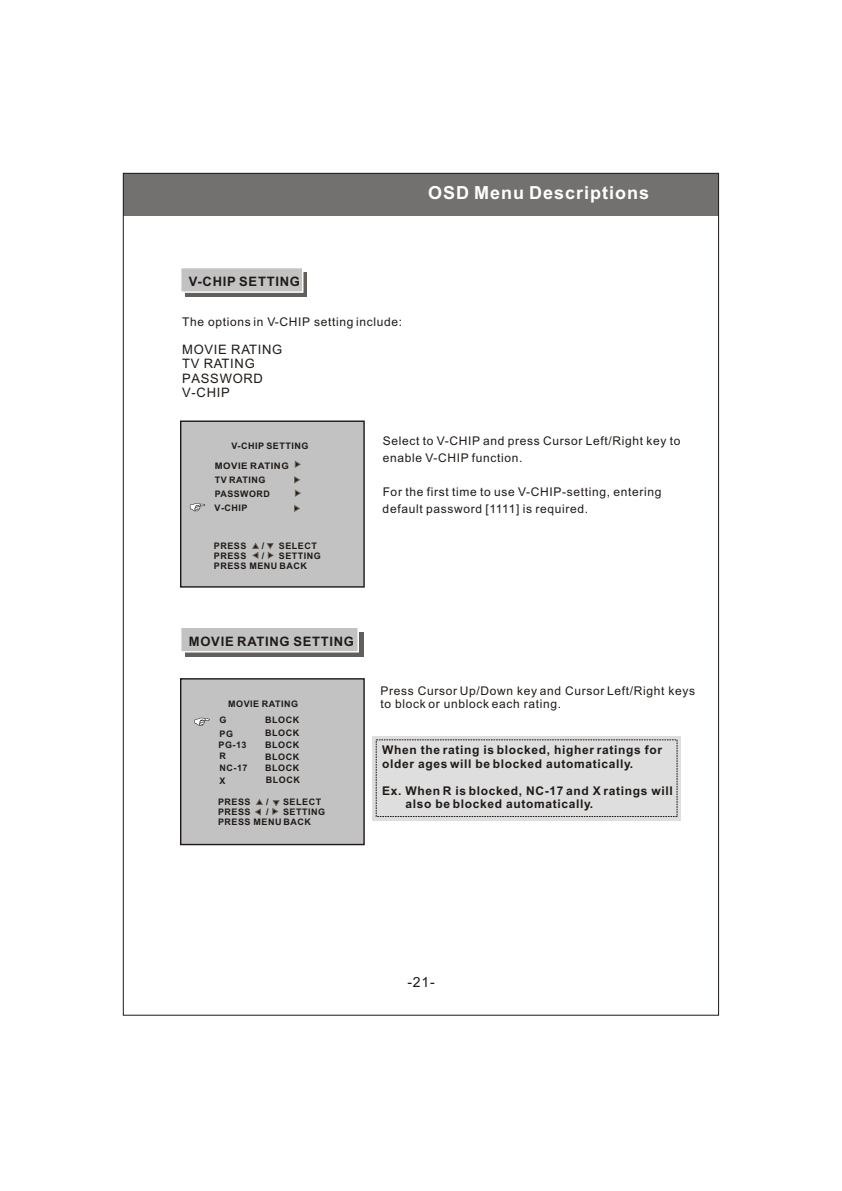
<style>
.page{position:relative;width:842px;height:1191px;background:#fff}
.page>*{position:absolute;margin:0;border:0;box-sizing:border-box;transform-origin:0 0}
.t1{font:700 18px "Arial";letter-spacing:.055em;color:#fff}
.t2{font:14px "Arial";color:#1f1a17}
.t3{font:13px/14.5px "Arial";letter-spacing:.055em;color:#1f1a17}
.t4{font:700 13px "Arial";letter-spacing:.055em;color:#1f1a17}
.t5{font:12px/16.8px "Arial";letter-spacing:.055em;color:#1f1a17}
.t6{font:700 12px/13.4px "Arial";letter-spacing:.055em;color:#1f1a17}
.t7{font:700 9px/10.1px "Arial";letter-spacing:.055em;color:#1f1a17}
.t8{font:700 9px/13.8px "Arial";letter-spacing:.055em;color:#1f1a17;scale:1.06 1}
</style>
<div class="page">
<div style="left:123px;top:173px;width:596px;height:43px;background:#737070"></div>
<div style="left:180px;top:421px;width:185px;height:167px;background:#c2c2c2;border:1px solid #1f1a17"></div>
<svg style="left:190px;top:503px;width:15px;height:8px"></svg>
<svg style="left:252px;top:543px;width:7px;height:16px"></svg>
<svg style="left:267px;top:543px;width:6px;height:16px"></svg>
<svg style="left:294px;top:477px;width:6px;height:6px"></svg>
<svg style="left:295px;top:461px;width:5px;height:7px"></svg>
<svg style="left:295px;top:490px;width:5px;height:6px"></svg>
<div style="left:180px;top:678px;width:185px;height:167px;background:#c2c2c2;border:1px solid #1f1a17"></div>
<svg style="left:255px;top:799px;width:8px;height:16px"></svg>
<svg style="left:273px;top:801px;width:6px;height:14px"></svg>
<div style="left:185px;top:273px;width:121px;height:24px;background:#615e5c"></div>
<div style="left:180px;top:267px;width:123px;height:26px;background:#c2c2c2;border:1px solid #fff"></div>
<div style="left:185px;top:632px;width:178px;height:25px;background:#615e5c"></div>
<div style="left:180px;top:627px;width:179px;height:26px;background:#c2c2c2;border:1px solid #fff"></div>
<svg style="left:194px;top:718px;width:16px;height:8px"></svg>
<div style="left:373px;top:736px;width:308px;height:85px;background:#dedede"></div>
<svg style="left:294px;top:505px;width:6px;height:7px"></svg>
<h1 class="t1" style="left:428px;top:186px;width:223px">OSD Menu Descriptions</h1>
<p class="t4" style="left:189px;top:277px;width:113px">V-CHIP SETTING</p>
<p class="t5" style="left:182px;top:315px;width:221px">The options in V-CHIP setting include:</p>
<p class="t3" style="left:182px;top:343px;width:102px">MOVIE RATING<br>TV RATING<br>PASSWORD<br>V-CHIP</p>
<p class="t7" style="left:232px;top:441px;width:78px">V-CHIP SETTING</p>
<p class="t8" style="left:215px;top:460px;width:71px">MOVIE RATING<br>TV RATING<br>PASSWORD</p>
<p class="t7" style="left:215px;top:504px;width:34px">V-CHIP</p>
<p class="t7" style="left:214px;top:541px;width:34px">PRESS</p>
<p class="t7" style="left:262px;top:541px;width:4px">/</p>
<p class="t7" style="left:279px;top:541px;width:39px">SELECT</p>
<p class="t7" style="left:214px;top:551px;width:34px">PRESS</p>
<p class="t7" style="left:262px;top:551px;width:4px">/</p>
<p class="t7" style="left:214px;top:551px;width:108px;text-indent:65px">SETTING<br>PRESS MENU BACK</p>
<p class="t4" style="left:189px;top:636px;width:167px">MOVIE RATING SETTING</p>
<p class="t7" style="left:228px;top:700px;width:71px">MOVIE RATING</p>
<p class="t7" style="left:220px;top:714px;width:15px;line-height:13.8px">G<br>PG</p>
<p class="t7" style="left:219px;top:741px;width:30px;line-height:10.5px">PG-13<br>R</p>
<p class="t7" style="left:220px;top:762px;width:30px;line-height:13px">NC-17<br>X</p>
<p class="t7" style="left:265px;top:714px;width:35px;line-height:13px">BLOCK<br>BLOCK</p>
<p class="t7" style="left:265px;top:739px;width:35px;line-height:12.3px">BLOCK<br>BLOCK</p>
<p class="t7" style="left:265px;top:763px;width:36px;line-height:11.6px">BLOCK<br>BLOCK</p>
<p class="t7" style="left:218px;top:798px;width:34px">PRESS</p>
<p class="t7" style="left:266px;top:798px;width:4px">/</p>
<p class="t7" style="left:283px;top:798px;width:40px">SELECT</p>
<p class="t7" style="left:218px;top:808px;width:34px">PRESS</p>
<p class="t7" style="left:266px;top:808px;width:4px">/</p>
<p class="t7" style="left:218px;top:808px;width:109px;text-indent:65px">SETTING<br>PRESS MENU BACK</p>
<p class="t5" style="left:383px;top:434px;width:299px">Select to V-CHIP and press Cursor Left/Right key to enable V-CHIP function.</p>
<p class="t5" style="left:383px;top:484px;width:280px">For the first time to use V-CHIP-setting, entering default password [1111] is required.</p>
<p class="t5" style="left:380px;top:685px;width:316px;line-height:13.4px">Press Cursor Up/Down key and Cursor Left/Right keys to block or unblock each rating.</p>
<p class="t6" style="left:382px;top:745px;width:282px">When the rating is blocked, higher ratings for older ages will be blocked automatically.</p>
<p class="t6" style="left:405px;top:785px;width:269px;text-indent:-23px">Ex. When R is blocked, NC-17 and X ratings will also be blocked automatically.</p>
<p class="t2" style="left:408px;top:977px;width:29px">-21-</p>
</div>
